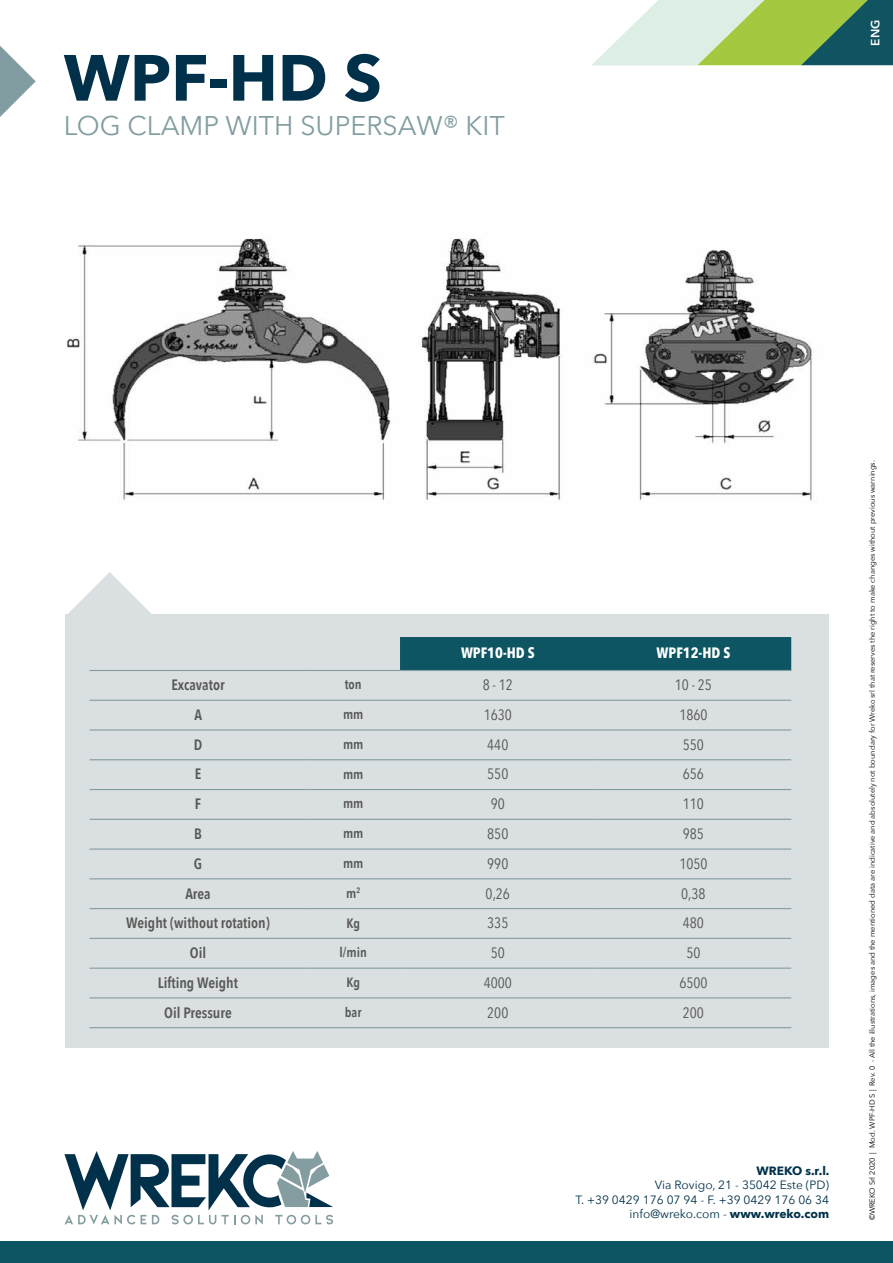
<style>
.page{position:relative;width:893px;height:1263px;background:#fff}
.page>*{position:absolute;margin:0;border:0;box-sizing:border-box;transform-origin:0 0}
.t1{font:700 64.5px "Avenir Next";color:#01314a}
.t2{font:27px "Avenir Next";color:#829da1}
.t3{font:15px "Avenir Next Condensed";color:#575756}
.t4{font:600 15px "Avenir Next Condensed";color:#575756}
.t5{font:700 15px "Avenir Next Condensed";color:#fff}
.t6{font:600 13.5px "Avenir Next Condensed";color:#575756}
.t7{font:12px/14.4px "Avenir Next";color:#01314a;text-align:right}
.t8{font:700 12px "Avenir Next";color:#01314a}
.t9{font:600 12px "Avenir Next";color:#fff}
.t10{font:7.5px "Avenir Next";color:#000}
.s1{font-weight:700}
</style>
<div class="page">
<svg style="left:0;top:46px;width:36px;height:71px"></svg>
<div style="left:0;top:1242px;width:893px;height:21px;background:#0d5562"></div>
<svg style="left:591px;top:0;width:302px;height:66px;background:#a6c596"></svg>
<svg style="left:64px;top:1151px;width:269px;height:73px"></svg>
<img style="left:66px;top:238px;width:748px;height:263px">
<div style="left:65px;top:614px;width:764px;height:433px;background:#dadfe1"></div>
<svg style="left:68px;top:572px;width:84px;height:42px"></svg>
<div style="left:400px;top:637px;width:391px;height:33px;background:#0d5562"></div>
<hr style="left:90px;top:670px;width:216px;height:1px;background:#829da1">
<hr style="left:306px;top:670px;width:94px;height:1px;background:#829da1">
<hr style="left:400px;top:670px;width:196px;height:1px;background:#829da1">
<hr style="left:596px;top:670px;width:195px;height:1px;background:#829da1">
<hr style="left:90px;top:700px;width:216px;height:1px;background:#829da1">
<hr style="left:306px;top:700px;width:94px;height:1px;background:#829da1">
<hr style="left:400px;top:700px;width:196px;height:1px;background:#829da1">
<hr style="left:596px;top:700px;width:195px;height:1px;background:#829da1">
<hr style="left:90px;top:729px;width:216px;height:1px;background:#829da1">
<hr style="left:306px;top:729px;width:94px;height:1px;background:#829da1">
<hr style="left:400px;top:729px;width:196px;height:1px;background:#829da1">
<hr style="left:596px;top:729px;width:195px;height:1px;background:#829da1">
<hr style="left:90px;top:759px;width:216px;height:1px;background:#829da1">
<hr style="left:306px;top:759px;width:94px;height:1px;background:#829da1">
<hr style="left:400px;top:759px;width:196px;height:1px;background:#829da1">
<hr style="left:596px;top:759px;width:195px;height:1px;background:#829da1">
<hr style="left:90px;top:789px;width:216px;height:1px;background:#829da1">
<hr style="left:306px;top:789px;width:94px;height:1px;background:#829da1">
<hr style="left:400px;top:789px;width:196px;height:1px;background:#829da1">
<hr style="left:596px;top:789px;width:195px;height:1px;background:#829da1">
<hr style="left:90px;top:819px;width:216px;height:1px;background:#829da1">
<hr style="left:306px;top:819px;width:94px;height:1px;background:#829da1">
<hr style="left:400px;top:819px;width:196px;height:1px;background:#829da1">
<hr style="left:596px;top:819px;width:195px;height:1px;background:#829da1">
<hr style="left:90px;top:848px;width:216px;height:2px;background:#829da1">
<hr style="left:306px;top:848px;width:94px;height:2px;background:#829da1">
<hr style="left:400px;top:848px;width:196px;height:2px;background:#829da1">
<hr style="left:596px;top:848px;width:195px;height:2px;background:#829da1">
<hr style="left:90px;top:878px;width:216px;height:1px;background:#829da1">
<hr style="left:306px;top:878px;width:94px;height:1px;background:#829da1">
<hr style="left:400px;top:878px;width:196px;height:1px;background:#829da1">
<hr style="left:596px;top:878px;width:195px;height:1px;background:#829da1">
<hr style="left:90px;top:908px;width:216px;height:1px;background:#829da1">
<hr style="left:306px;top:908px;width:94px;height:1px;background:#829da1">
<hr style="left:400px;top:908px;width:196px;height:1px;background:#829da1">
<hr style="left:596px;top:908px;width:195px;height:1px;background:#829da1">
<hr style="left:90px;top:938px;width:216px;height:1px;background:#829da1">
<hr style="left:306px;top:938px;width:94px;height:1px;background:#829da1">
<hr style="left:400px;top:938px;width:196px;height:1px;background:#829da1">
<hr style="left:596px;top:938px;width:195px;height:1px;background:#829da1">
<hr style="left:90px;top:967px;width:216px;height:2px;background:#829da1">
<hr style="left:306px;top:967px;width:94px;height:2px;background:#829da1">
<hr style="left:400px;top:967px;width:196px;height:2px;background:#829da1">
<hr style="left:596px;top:967px;width:195px;height:2px;background:#829da1">
<hr style="left:90px;top:997px;width:216px;height:1px;background:#829da1">
<hr style="left:306px;top:997px;width:94px;height:1px;background:#829da1">
<hr style="left:400px;top:997px;width:196px;height:1px;background:#829da1">
<hr style="left:596px;top:997px;width:195px;height:1px;background:#829da1">
<hr style="left:90px;top:1027px;width:216px;height:1px;background:#829da1">
<hr style="left:306px;top:1027px;width:94px;height:1px;background:#829da1">
<hr style="left:400px;top:1027px;width:196px;height:1px;background:#829da1">
<hr style="left:596px;top:1027px;width:195px;height:1px;background:#829da1">
<h1 class="t1" style="left:64px;top:22px;width:320px">WPF-HD S</h1>
<h2 class="t2" style="left:64px;top:103px;width:443px">LOG CLAMP WITH SUPERSAW® KIT</h2>
<h3 class="t9" style="left:865px;top:46px;width:27px;rotate:-90deg">ENG</h3>
<h3 class="t5" style="left:461px;top:644px;width:75px">WPF10-HD S</h3>
<h3 class="t5" style="left:657px;top:644px;width:75px">WPF12-HD S</h3>
<h3 class="t4" style="left:171px;top:672px;width:55px">Excavator</h3>
<h3 class="t6" style="left:345px;top:673px;width:18px">ton</h3>
<h3 class="t3" style="left:483px;top:672px;width:32px">8 - 12</h3>
<h3 class="t3" style="left:675px;top:672px;width:39px">10 - 25</h3>
<h3 class="t4" style="left:194px;top:702px;width:9px">A</h3>
<h3 class="t6" style="left:343px;top:703px;width:22px">mm</h3>
<h3 class="t3" style="left:484px;top:702px;width:30px">1630</h3>
<h3 class="t3" style="left:679px;top:702px;width:30px">1860</h3>
<h3 class="t4" style="left:194px;top:731px;width:10px">D</h3>
<h3 class="t6" style="left:343px;top:732px;width:22px">mm</h3>
<h3 class="t3" style="left:487px;top:732px;width:23px">440</h3>
<h3 class="t3" style="left:683px;top:732px;width:23px">550</h3>
<h3 class="t4" style="left:195px;top:761px;width:8px">E</h3>
<h3 class="t6" style="left:343px;top:762px;width:22px">mm</h3>
<h3 class="t3" style="left:487px;top:761px;width:23px">550</h3>
<h3 class="t3" style="left:683px;top:761px;width:23px">656</h3>
<h3 class="t4" style="left:195px;top:791px;width:8px">F</h3>
<h3 class="t6" style="left:343px;top:792px;width:22px">mm</h3>
<h3 class="t3" style="left:491px;top:791px;width:16px">90</h3>
<h3 class="t3" style="left:683px;top:791px;width:23px">110</h3>
<h3 class="t4" style="left:194px;top:821px;width:9px">B</h3>
<h3 class="t6" style="left:343px;top:822px;width:22px">mm</h3>
<h3 class="t3" style="left:487px;top:821px;width:23px">850</h3>
<h3 class="t3" style="left:683px;top:821px;width:23px">985</h3>
<h3 class="t4" style="left:194px;top:850px;width:10px">G</h3>
<h3 class="t6" style="left:343px;top:851px;width:22px">mm</h3>
<h3 class="t3" style="left:487px;top:851px;width:23px">990</h3>
<h3 class="t3" style="left:679px;top:851px;width:30px">1050</h3>
<h3 class="t4" style="left:185px;top:880px;width:27px">Area</h3>
<h3 class="t6" style="left:346px;top:881px;width:16px">m<sup>2</sup></h3>
<h3 class="t3" style="left:486px;top:880px;width:26px">0,26</h3>
<h3 class="t3" style="left:681px;top:880px;width:26px">0,38</h3>
<h3 class="t4" style="left:126px;top:910px;width:145px">Weight (without rotation)</h3>
<h3 class="t6" style="left:346px;top:911px;width:15px">Kg</h3>
<h3 class="t3" style="left:487px;top:910px;width:23px">335</h3>
<h3 class="t3" style="left:683px;top:910px;width:23px">480</h3>
<h3 class="t4" style="left:190px;top:940px;width:18px">Oil</h3>
<h3 class="t6" style="left:340px;top:941px;width:29px">l/min</h3>
<h3 class="t3" style="left:491px;top:940px;width:16px">50</h3>
<h3 class="t3" style="left:686px;top:940px;width:16px">50</h3>
<h3 class="t4" style="left:158px;top:969px;width:82px">Lifting Weight</h3>
<h3 class="t6" style="left:346px;top:971px;width:15px">Kg</h3>
<h3 class="t3" style="left:484px;top:970px;width:30px">4000</h3>
<h3 class="t3" style="left:679px;top:970px;width:30px">6500</h3>
<h3 class="t4" style="left:164px;top:999px;width:69px">Oil Pressure</h3>
<h3 class="t6" style="left:345px;top:1000px;width:18px">bar</h3>
<h3 class="t3" style="left:487px;top:999px;width:23px">200</h3>
<h3 class="t3" style="left:683px;top:999px;width:23px">200</h3>
<h3 class="t8" style="left:756px;top:1160px;width:75px">WREKO s.r.l.</h3>
<h3 class="t7" style="left:575px;top:1177px;width:255px">Via Rovigo, 21 - 35042 Este (PD)<br>T. +39 0429 176 07 94 - F. +39 0429 176 06 34 info@wreko.com - <span class="s1">www.wreko.com</span></h3>
<p class="t10" style="left:866px;top:1220px;width:762px;rotate:-90deg">©WREKO Srl 2020 | Mod. WPF-HD S | Rev. 0 - All the illustrations, images and the mentioned data are indicative and absolutely not boundary for Wreko srl that reserves the right to make changes without previous warnings.</p>
</div>
